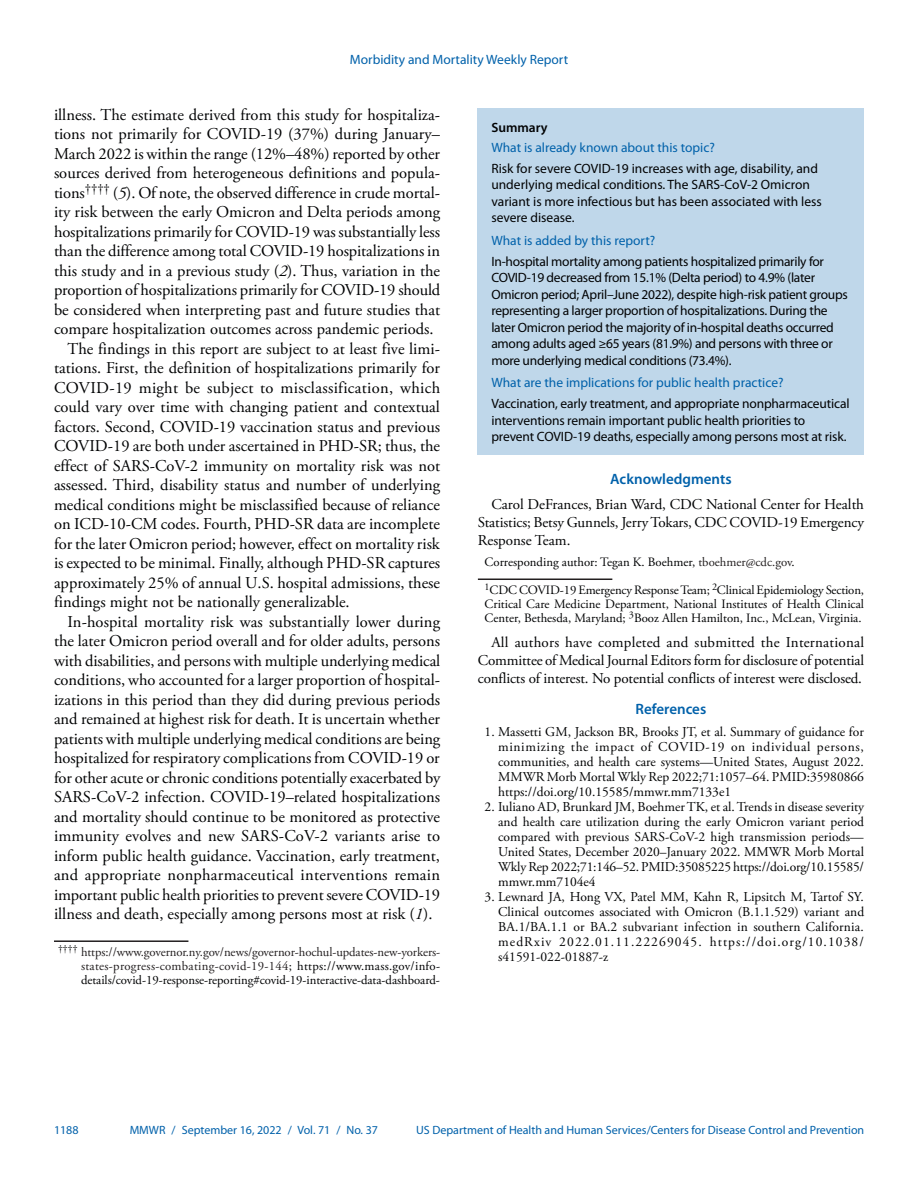
<style>
.page{position:relative;width:918px;height:1188px;background:#fff}
.page>*{position:absolute;margin:0;border:0;box-sizing:border-box;transform-origin:0 0}
.Paragraph{font:16.5px/19.5px "Adobe Garamond Pro";color:#010203;text-align:justify}
.Conflict_of_Interest{font:15px/18px "Adobe Garamond Pro";letter-spacing:-.01em;color:#010203;text-align:justify}
.Acknowledgment{font:15px/18px "Adobe Garamond Pro";letter-spacing:-.005em;color:#010203;text-align:justify}
.Acknowledgment_Head{font:600 15px "Myriad Pro";color:#0061aa}
.Ref_Title{font:600 15px "Myriad Pro";color:#0061aa}
.Reference_10{font:13.5px/15px "Adobe Garamond Pro";color:#010203;text-align:justify}
.Summary_Box_Text{font:13.5px/16.5px "Myriad Pro";letter-spacing:-.015em;color:#010203}
.Summary_Box_Heading{font:13.5px "Myriad Pro";color:#0061aa}
.Summary_Box_Ttile{font:600 13.5px "Myriad Pro";color:#010203}
.footnote_w_rule_text{font:12.75px/14.2px "Adobe Garamond Pro";letter-spacing:-.005em;color:#231f20;text-align:justify}
.Author_Affiliations{font:12.75px/14.2px "Adobe Garamond Pro";color:#010203;text-align:justify}
.Corresponding_Author{font:12.75px "Adobe Garamond Pro";color:#010203}
.t1{font:12px "Myriad Pro";color:#0061aa}
.s1{font-style:italic}
.s2{color:#010203}
.s3{color:#231f20}
</style>
<div class="page">
<hr style="left:54px;top:940px;width:134px;height:2px;background:#231f20">
<div style="left:478px;top:108px;width:386px;height:347px;background:#bfd7ea"></div>
<hr style="left:478px;top:579px;width:134px;height:1px;background:#231f20">
<p class="Summary_Box_Heading" style="left:350px;top:52px;width:220px">Morbidity and Mortality Weekly Report</p>
<p class="Paragraph" style="left:54px;top:106px;width:388px">illness. The estimate derived from this study for hospitaliza&shy;tions not primarily for COVID-19 (37%) during January– March 2022 is within the range (12%–48%) reported by other sources derived from heterogeneous definitions and popula&shy;tions<sup>††††</sup> (<span class="s1">5</span>). Of note, the observed difference in crude mortal&shy;ity risk between the early Omicron and Delta periods among hospitalizations primarily for COVID-19 was substantially less than the difference among total COVID-19 hospitalizations in this study and in a previous study (<span class="s1">2</span>). Thus, variation in the proportion of hospitalizations primarily for COVID-19 should be considered when interpreting past and future studies that compare hospitalization outcomes across pandemic periods.</p>
<p class="Paragraph" style="left:54px;top:340px;width:388px;text-indent:14px">The findings in this report are subject to at least five limi&shy;tations. First, the definition of hospitalizations primarily for COVID-19 might be subject to misclassification, which could vary over time with changing patient and contextual factors. Second, COVID-19 vaccination status and previous COVID-19 are both under ascertained in PHD-SR; thus, the effect of SARS-CoV-2 immunity on mortality risk was not assessed. Third, disability status and number of underlying medical conditions might be misclassified because of reliance on ICD-10-CM codes. Fourth, PHD-SR data are incomplete for the later Omicron period; however, effect on mortality risk is expected to be minimal. Finally, although PHD-SR captures approximately 25% of annual U.S. hospital admissions, these findings might not be nationally generalizable.</p>
<p class="Paragraph" style="left:54px;top:613px;width:388px;text-indent:14px">In-hospital mortality risk was substantially lower during the later Omicron period overall and for older adults, persons with disabilities, and persons with multiple underlying medical conditions, who accounted for a larger proportion of hospital&shy;izations in this period than they did during previous periods and remained at highest risk for death. It is uncertain whether patients with multiple underlying medical conditions are being hospitalized for respiratory complications from COVID-19 or for other acute or chronic conditions potentially exacerbated by SARS-CoV-2 infection. COVID-19–related hospitalizations and mortality should continue to be monitored as protective immunity evolves and new SARS-CoV-2 variants arise to inform public health guidance. Vaccination, early treatment, and appropriate nonpharmaceutical interventions remain important public health priorities to prevent severe COVID-19 illness and death, especially among persons most at risk (<span class="s1">1</span>).</p>
<p class="footnote_w_rule_text" style="left:81px;top:945px;width:361px;text-indent:-23px"><sup>††††</sup> https://www.governor.ny.gov/news/governor-hochul-updates-new-yorkers&shy;states-progress-combating-covid-19-144<span class="s2">; https://www.mass.gov/info&shy;details/covid-19-response-reporting#covid-19-interactive-data-dashboard-</span></p>
<h1 class="Summary_Box_Ttile" style="left:491px;top:120px;width:58px">Summary</h1>
<h1 class="Summary_Box_Heading" style="left:491px;top:140px;width:225px">What is already known about this topic?</h1>
<p class="Summary_Box_Text" style="left:491px;top:160px;width:332px">Risk for severe COVID-19 increases with age, disability, and underlying medical conditions. The SARS-CoV-2 Omicron variant is more infectious but has been associated with less severe disease.</p>
<h1 class="Summary_Box_Heading" style="left:491px;top:233px;width:165px">What is added by this report?</h1>
<p class="Summary_Box_Text" style="left:491px;top:253px;width:358px">In-hospital mortality among patients hospitalized primarily for COVID-19 decreased from 15.1% (Delta period) to 4.9% (later Omicron period; April–June 2022), despite high-risk patient groups representing a larger proportion of hospitalizations. During the later Omicron period the majority of in-hospital deaths occurred among adults aged ≥65 years (81.9%) and persons with three or more underlying medical conditions (73.4%).</p>
<h1 class="Summary_Box_Heading" style="left:491px;top:375px;width:294px">What are the implications for public health practice?</h1>
<p class="Summary_Box_Text" style="left:491px;top:396px;width:360px">Vaccination, early treatment, and appropriate nonpharmaceutical interventions remain important public health priorities to prevent COVID-19 deaths, especially among persons most at risk.</p>
<h1 class="Acknowledgment_Head" style="left:610px;top:471px;width:123px">Acknowledgments</h1>
<p class="Acknowledgment" style="left:478px;top:496px;width:388px;text-indent:14px">Carol DeFrances, Brian Ward, CDC National Center for Health Statistics; Betsy Gunnels, Jerry Tokars, CDC COVID-19 Emergency Response Team.</p>
<p class="Corresponding_Author" style="left:485px;top:554px;width:312px">Corresponding author: Tegan K. Boehmer, <span class="s3">tboehmer@cdc.gov</span>.</p>
<p class="Author_Affiliations" style="left:485px;top:583px;width:381px"><sup>1</sup>CDC COVID-19 Emergency Response Team; <sup>2</sup>Clinical Epidemiology Section, Critical Care Medicine Department, National Institutes of Health Clinical Center, Bethesda, Maryland; <sup>3</sup>Booz Allen Hamilton, Inc., McLean, Virginia.</p>
<p class="Conflict_of_Interest" style="left:478px;top:634px;width:388px;text-indent:14px">All authors have completed and submitted the International Committee of Medical Journal Editors form for disclosure of potential conflicts of interest. No potential conflicts of interest were disclosed.</p>
<h1 class="Ref_Title" style="left:636px;top:701px;width:72px">References</h1>
<p class="Reference_10" style="left:498px;top:725px;width:367px;text-indent:-14px">1. Massetti GM, Jackson BR, Brooks JT, et al. Summary of guidance for minimizing the impact of COVID-19 on individual persons, communities, and health care systems—United States, August 2022.<br>MMWR Morb Mortal Wkly Rep 2022;71:1057–64. PMID:35980866 https://doi.org/10.15585/mmwr.mm7133e1</p>
<p class="Reference_10" style="left:498px;top:800px;width:368px;text-indent:-14px">2. Iuliano AD, Brunkard JM, Boehmer TK, et al. Trends in disease severity and health care utilization during the early Omicron variant period compared with previous SARS-CoV-2 high transmission periods— United States, December 2020–January 2022. MMWR Morb Mortal Wkly Rep 2022;71:146–52. PMID:35085225 https://doi.org/10.15585/ mmwr.mm7104e4</p>
<p class="Reference_10" style="left:498px;top:890px;width:368px;text-indent:-14px">3. Lewnard JA, Hong VX, Patel MM, Kahn R, Lipsitch M, Tartof SY.<br>Clinical outcomes associated with Omicron (B.1.1.529) variant and BA.1/BA.1.1 or BA.2 subvariant infection in southern California. medRxiv 2022.01.11.22269045. https://doi.org/10.1038/ s41591-022-01887-z</p>
<p class="t1" style="left:54px;top:1123px;width:26px">1188</p>
<p class="t1" style="left:130px;top:1123px;width:250px">MMWR / September 16, 2022 / Vol. 71 / No. 37</p>
<p class="t1" style="left:416px;top:1123px;width:450px">US Department of Health and Human Services/Centers for Disease Control and Prevention</p>
</div>
